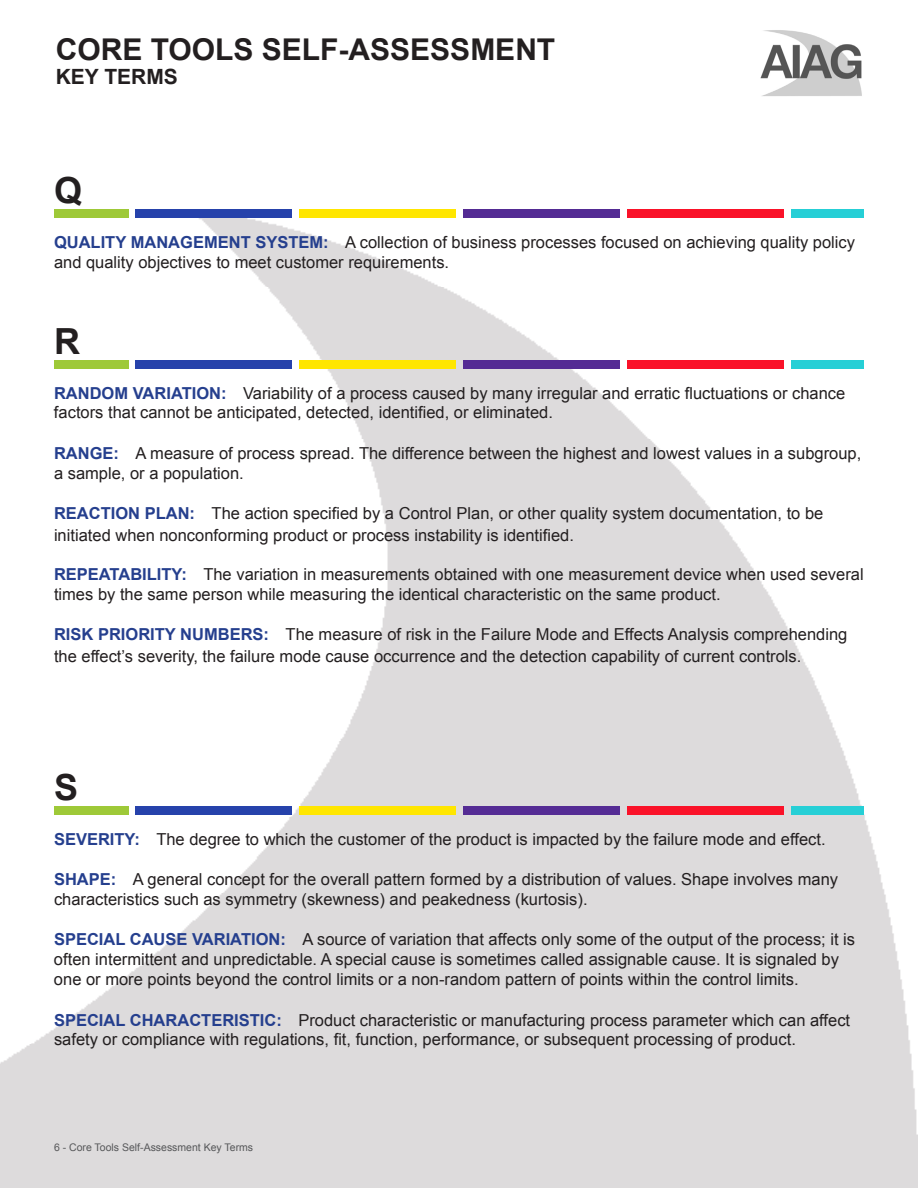
<style>
.page{position:relative;width:918px;height:1188px;background:#fff}
.page>*{position:absolute;margin:0;border:0;box-sizing:border-box;transform-origin:0 0}
.Alpha{font:700 36px "Arial";color:#231f20}
.t1{font:700 30px "Arial";color:#231f20}
.t2{font:700 21px "Arial";color:#231f20}
.Word___Def{font:16.5px/19.8px "Arial";color:#231f20}
.t3{font:10.5px "Arial";color:#57585a}
.s1{font-weight:700;color:#253f8e}
</style>
<div class="page">
<img style="left:0;top:212px;width:918px;height:976px">
<img style="left:760px;top:30px;width:102px;height:66px">
<div style="left:54px;top:210px;width:74px;height:8px;background:#9ec938"></div>
<div style="left:627px;top:210px;width:157px;height:8px;background:#fa1229"></div>
<div style="left:135px;top:210px;width:157px;height:8px;background:#2642ab"></div>
<div style="left:299px;top:210px;width:157px;height:8px;background:#ffe600"></div>
<div style="left:463px;top:210px;width:157px;height:8px;background:#542b94"></div>
<div style="left:791px;top:210px;width:73px;height:8px;background:#26cfd6"></div>
<div style="left:54px;top:360px;width:74px;height:8px;background:#9ec938"></div>
<div style="left:627px;top:360px;width:157px;height:8px;background:#fa1229"></div>
<div style="left:135px;top:360px;width:157px;height:8px;background:#2642ab"></div>
<div style="left:299px;top:360px;width:157px;height:8px;background:#ffe600"></div>
<div style="left:463px;top:360px;width:157px;height:8px;background:#542b94"></div>
<div style="left:791px;top:360px;width:73px;height:8px;background:#26cfd6"></div>
<div style="left:54px;top:806px;width:74px;height:9px;background:#9ec938"></div>
<div style="left:627px;top:806px;width:157px;height:9px;background:#fa1229"></div>
<div style="left:135px;top:806px;width:157px;height:9px;background:#2642ab"></div>
<div style="left:299px;top:806px;width:157px;height:9px;background:#ffe600"></div>
<div style="left:463px;top:806px;width:157px;height:9px;background:#542b94"></div>
<div style="left:791px;top:806px;width:73px;height:9px;background:#26cfd6"></div>
<p class="t1" style="left:56px;top:30px;width:501px">CORE TOOLS SELF-ASSESSMENT</p>
<p class="t2" style="left:56px;top:63px;width:124px">KEY TERMS</p>
<p class="Alpha" style="left:54px;top:167px;width:30px">Q</p>
<p class="Word___Def" style="left:54px;top:233px;width:803px"><span class="s1">QUALITY MANAGEMENT SYSTEM:</span> A collection of business processes focused on achieving quality policy and quality objectives to meet customer requirements.</p>
<p class="Alpha" style="left:54px;top:317px;width:27px">R</p>
<p class="Word___Def" style="left:54px;top:383px;width:793px"><span class="s1">RANDOM VARIATION:</span> Variability of a process caused by many irregular and erratic fluctuations or chance factors that cannot be anticipated, detected, identified, or eliminated.</p>
<p class="Word___Def" style="left:54px;top:443px;width:809px"><span class="s1">RANGE:</span> A measure of process spread. The difference between the highest and lowest values in a subgroup, a sample, or a population.</p>
<p class="Word___Def" style="left:54px;top:503px;width:771px;line-height:21.6px"><span class="s1">REACTION PLAN:</span> The action specified by a Control Plan, or other quality system documentation, to be initiated when nonconforming product or process instability is identified.</p>
<p class="Word___Def" style="left:54px;top:564px;width:811px"><span class="s1">REPEATABILITY:</span> The variation in measurements obtained with one measurement device when used several times by the same person while measuring the identical characteristic on the same product.</p>
<p class="Word___Def" style="left:54px;top:624px;width:795px;line-height:21.6px"><span class="s1">RISK PRIORITY NUMBERS:</span> The measure of risk in the Failure Mode and Effects Analysis comprehending the effect’s severity, the failure mode cause occurrence and the detection capability of current controls.</p>
<p class="Alpha" style="left:54px;top:763px;width:26px">S</p>
<p class="Word___Def" style="left:54px;top:829px;width:773px"><span class="s1">SEVERITY:</span> The degree to which the customer of the product is impacted by the failure mode and effect.</p>
<p class="Word___Def" style="left:54px;top:870px;width:786px"><span class="s1">SHAPE:</span> A general concept for the overall pattern formed by a distribution of values. Shape involves many characteristics such as symmetry (skewness) and peakedness (kurtosis).</p>
<p class="Word___Def" style="left:54px;top:930px;width:803px"><span class="s1">SPECIAL CAUSE VARIATION:</span> A source of variation that affects only some of the output of the process; it is often intermittent and unpredictable. A special cause is sometimes called assignable cause. It is signaled by one or more points beyond the control limits or a non-random pattern of points within the control limits.</p>
<p class="Word___Def" style="left:54px;top:1010px;width:798px"><span class="s1">SPECIAL CHARACTERISTIC:</span> Product characteristic or manufacturing process parameter which can affect safety or compliance with regulations, fit, function, performance, or subsequent processing of product.</p>
<p class="t3" style="left:54px;top:1140px;width:201px">6 - Core Tools Self-Assessment Key Terms</p>
</div>
